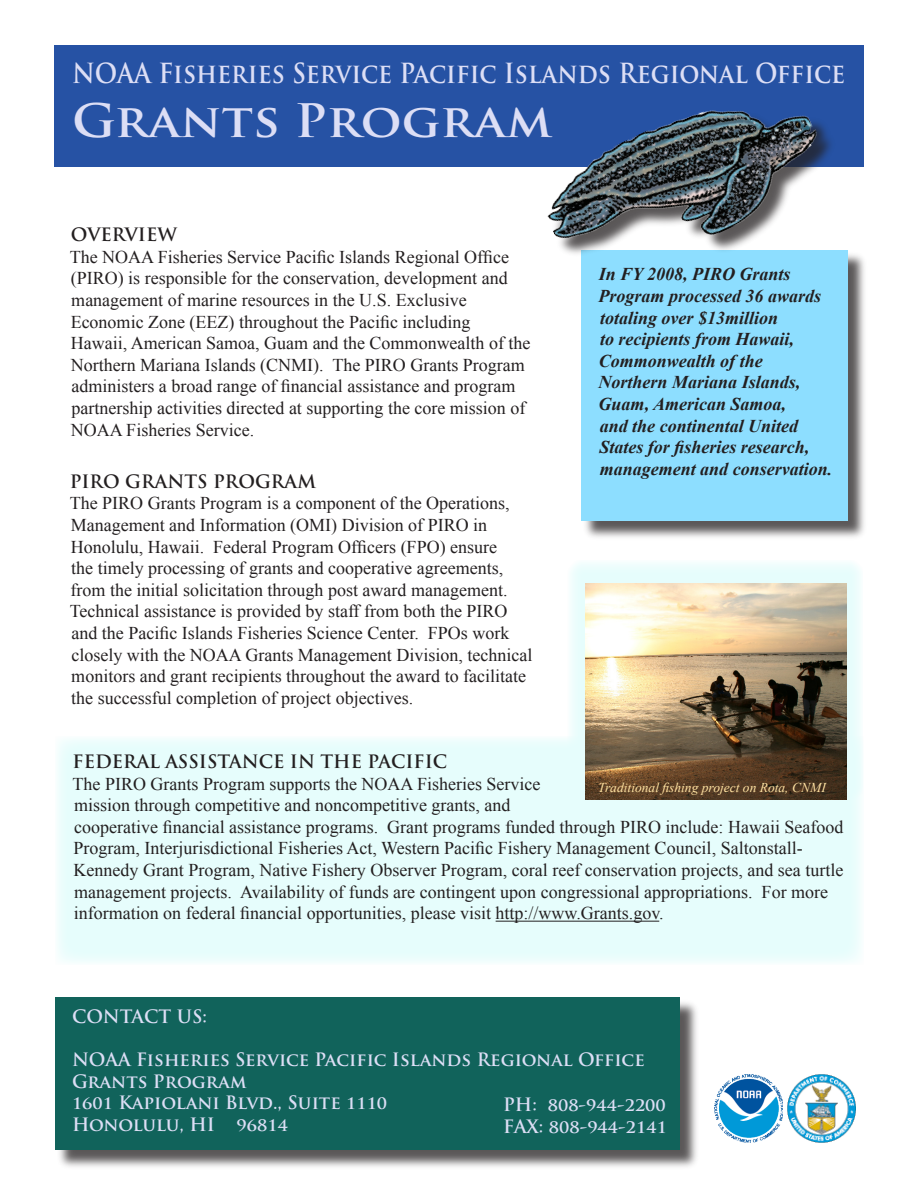
<style>
.page{position:relative;width:918px;height:1188px;background:#fff}
.page>*{position:absolute;margin:0;border:0;box-sizing:border-box;transform-origin:0 0}
.t1{font:700 45px "Trajan Pro";color:#dcdef5;scale:1.1 1}
.t2{font:700 27px "Trajan Pro";color:#dcdef5;scale:.9 1}
.t3{font:18px/21.6px "Times New Roman";color:#231f20}
.t4{font:italic 700 18px/21.6px "Times New Roman";color:#231f20}
.t5{font:700 18px "Trajan Pro";color:#dcdef5}
.t6{font:700 18px "Trajan Pro";color:#231f20}
.t7{font:italic 13.5px "Times New Roman";color:#ffe2a2}
</style>
<div class="page">
<div style="left:568px;top:560px;width:295px;height:240px;background:#e6fdfc"></div>
<div style="left:583px;top:252px;width:286px;height:289px;background:#231f20;opacity:.75"></div>
<div style="left:581px;top:250px;width:267px;height:270px;background:#8ddeff"></div>
<div style="left:57px;top:999px;width:643px;height:171px;background:#231f20;opacity:.75"></div>
<div style="left:55px;top:998px;width:625px;height:152px;background:#11635b"></div>
<img style="left:788px;top:1075px;width:68px;height:68px">
<img style="left:715px;top:1075px;width:68px;height:68px">
<div style="left:54px;top:45px;width:810px;height:121px;background:#2652a4"></div>
<div style="left:56px;top:736px;width:808px;height:229px;background:#e6fdfc"></div>
<hr style="left:496px;top:921px;width:163px;height:1px;background:#231f20">
<img style="left:531px;top:110px;width:307px;height:144px">
<img style="left:585px;top:584px;width:261px;height:216px">
<p class="t2" style="left:72px;top:57px;width:861px">NOAA Fisheries Service Pacific Islands Regional Office</p>
<p class="t1" style="left:72px;top:93px;width:438px">Grants Program</p>
<p class="t6" style="left:71px;top:224px;width:108px">OVERVIEW</p>
<p class="t3" style="left:70px;top:246px;width:441px">The NOAA Fisheries Service Pacific Islands Regional Office (PIRO) is responsible for the conservation, development and</p>
<p class="t3" style="left:71px;top:289px;width:461px">management of marine resources in the U.S. Exclusive Economic Zone (EEZ) throughout the Pacific including Hawaii, American Samoa, Guam and the Commonwealth of the Northern Mariana Islands (CNMI). The PIRO Grants Program administers a broad range of financial assistance and program partnership activities directed at supporting the core mission of NOAA Fisheries Service.</p>
<p class="t6" style="left:70px;top:470px;width:248px">PIRO GRANTS PROGRAM</p>
<p class="t3" style="left:70px;top:492px;width:464px">The PIRO Grants Program is a component of the Operations, Management and Information (OMI) Division of PIRO in Honolulu, Hawaii. Federal Program Officers (FPO) ensure<br>the timely processing of grants and cooperative agreements, from the initial solicitation through post award management.<br>Technical assistance is provided by staff from both the PIRO and the Pacific Islands Fisheries Science Center. FPOs work closely with the NOAA Grants Management Division, technical monitors and grant recipients throughout the award to facilitate the successful completion of project objectives.</p>
<p class="t4" style="left:599px;top:263px;width:235px">In FY 2008, PIRO Grants<br>Program processed 36 awards totaling over $13million<br>to recipients from Hawaii,<br>Commonwealth of the<br>Northern Mariana Islands,<br>Guam, American Samoa,<br>and the continental United<br>States for fisheries research, management and conservation.</p>
<p class="t6" style="left:72px;top:750px;width:376px">FEDERAL ASSISTANCE IN THE PACIFIC</p>
<p class="t3" style="left:73px;top:772px;width:773px">The PIRO Grants Program supports the NOAA Fisheries Service<br>mission through competitive and noncompetitive grants, and<br>cooperative financial assistance programs. Grant programs funded through PIRO include: Hawaii Seafood Program, Interjurisdictional Fisheries Act, Western Pacific Fishery Management Council, Saltonstall-Kennedy Grant Program, Native Fishery Observer Program, coral reef conservation projects, and sea turtle management projects. Availability of funds are contingent upon congressional appropriations. For more information on federal financial opportunities, please visit http://www.Grants.gov.</p>
<p class="t7" style="left:598px;top:779px;width:229px">Traditional fishing project on Rota, CNMI</p>
<p class="t5" style="left:72px;top:1005px;width:137px">CONTACT US:</p>
<p class="t5" style="left:72px;top:1048px;width:574px">NOAA Fisheries Service Pacific Islands Regional Office</p>
<p class="t5" style="left:72px;top:1070px;width:176px">Grants Program</p>
<p class="t5" style="left:72px;top:1092px;width:317px">1601 Kapiolani Blvd., Suite 1110</p>
<p class="t5" style="left:72px;top:1113px;width:218px">Honolulu, HI 96814</p>
<p class="t5" style="left:503px;top:1094px;width:164px">PH: 808-944-2200</p>
<p class="t5" style="left:503px;top:1115px;width:165px">FAX: 808-944-2141</p>
</div>
